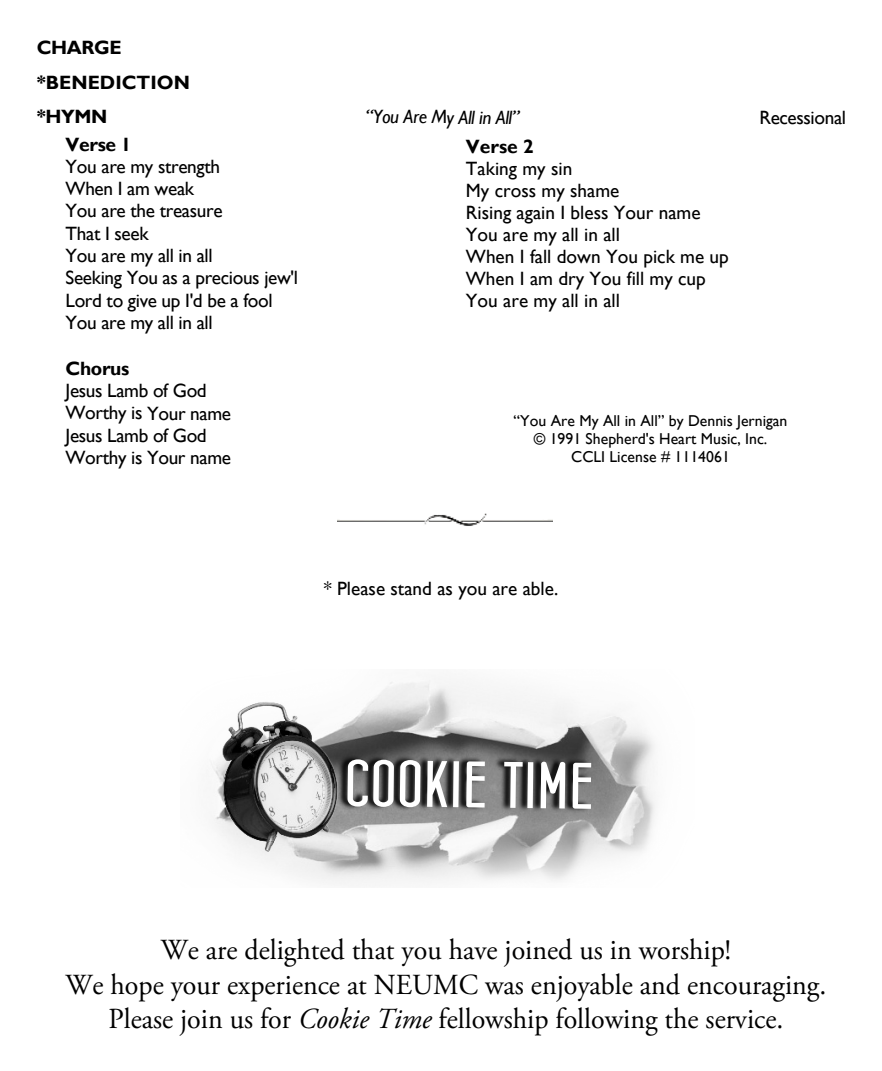
<style>
.page{position:relative;width:882px;height:1071px;background:#fff}
.page>*{position:absolute;margin:0;border:0;box-sizing:border-box;transform-origin:0 0}
.t1{font:65.62px "Concurso Italian BTN Bold";color:#fff;scale:1.1 1}
.t2{font:29.05px/34.5px "Adobe Garamond Pro";color:#000;text-align:center;scale:.96 1}
.t3{font:19.25px/22.2px "Gill Sans";letter-spacing:-.015em;color:#000}
.t4{font:700 19.25px/34.5px "Gill Sans";letter-spacing:-.015em;color:#000}
.t5{font:italic 19.25px "Gill Sans";letter-spacing:-.02em;color:#000}
.t6{font:15.75px/18.2px "Gill Sans";color:#000;text-align:center}
.s1{font-style:italic}
</style>
<div class="page">
<img style="left:211px;top:680px;width:444px;height:204px">
<img style="left:346px;top:734px;width:282px;height:97px">
<img style="left:216px;top:699px;width:130px;height:153px">
<img style="left:337px;top:513px;width:216px;height:13px">
<p class="t4" style="left:37px;top:33px;width:155px">CHARGE *BENEDICTION *HYMN</p>
<p class="t4" style="left:66px;top:129px;width:67px">Verse 1</p>
<p class="t3" style="left:66px;top:157px;width:234px">You are my strength<br>When I am weak<br>You are the treasure<br>That I seek<br>You are my all in all<br>Seeking You as a precious jew'l<br>Lord to give up I'd be a fool<br>You are my all in all</p>
<p class="t4" style="left:66px;top:353px;width:65px">Chorus</p>
<p class="t3" style="left:66px;top:382px;width:167px">Jesus Lamb of God<br>Worthy is Your name<br>Jesus Lamb of God<br>Worthy is Your name</p>
<p class="t5" style="left:365px;top:110px;width:156px">“You Are My All in All”</p>
<p class="t3" style="left:759px;top:108px;width:88px">Recessional</p>
<p class="t4" style="left:466px;top:131px;width:69px">Verse 2</p>
<p class="t3" style="left:466px;top:160px;width:265px">Taking my sin<br>My cross my shame<br>Rising again I bless Your name<br>You are my all in all<br>When I fall down You pick me up<br>When I am dry You fill my cup<br>You are my all in all</p>
<p class="t6" style="left:514px;top:413px;width:275px">“You Are My All in All” by Dennis Jernigan © 1991 Shepherd's Heart Music, Inc.<br>CCLI License # 1114061</p>
<p class="t3" style="left:324px;top:580px;width:236px">* Please stand as you are able.</p>
<h1 class="t1" style="left:347px;top:751px;width:226px;rotate:1deg">COOKIE TIME</h1>
<h2 class="t2" style="left:66px;top:935px;width:794px">We are delighted that you have joined us in worship!<br>We hope your experience at NEUMC was enjoyable and encouraging.<br>Please join us for <span class="s1">Cookie Time</span> fellowship following the service.</h2>
</div>
